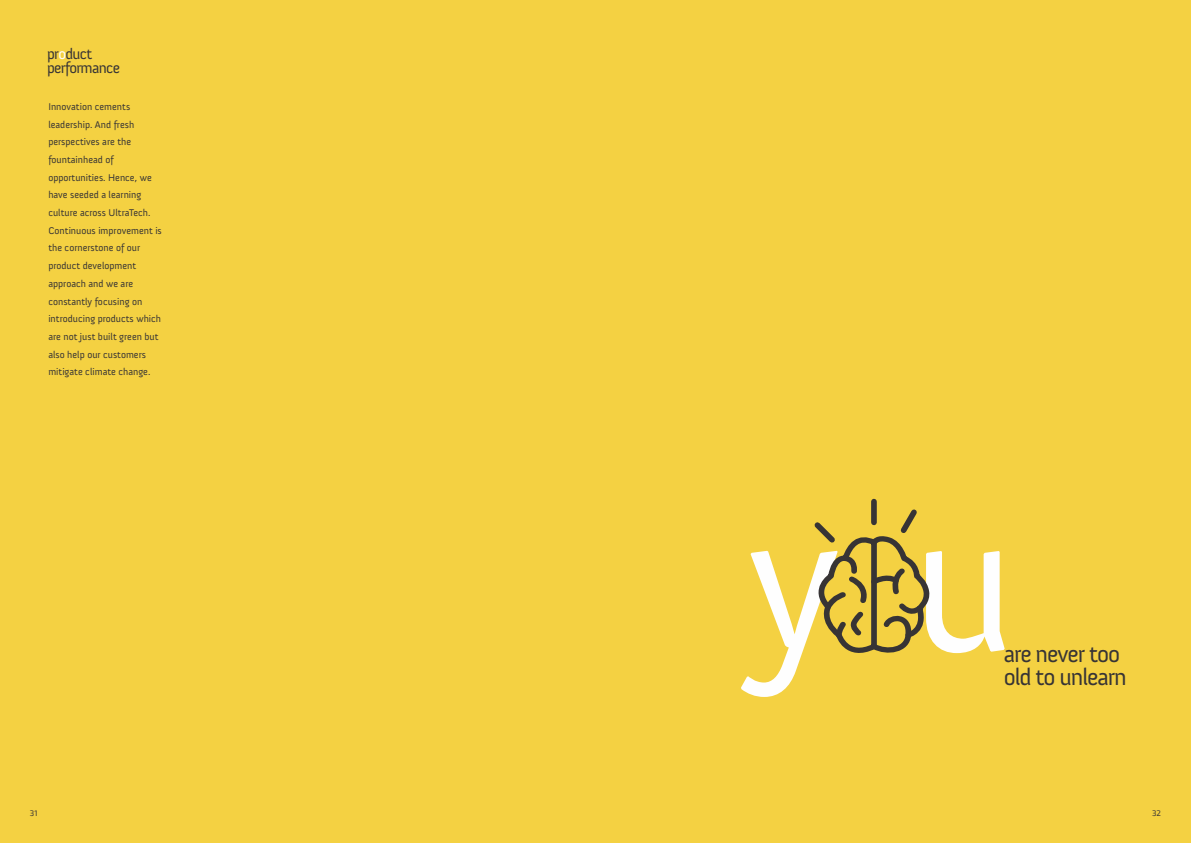
<style>
.page{position:relative;width:1191px;height:843px;background:#fff}
.page>*{position:absolute;margin:0;border:0;box-sizing:border-box;transform-origin:0 0}
.t1{font:200px "Anivers";color:#fefefe}
.t2{font:24px "Anivers";letter-spacing:-.045em;color:#373435}
.t3{font:15.4px/13.5px "Anivers";letter-spacing:-.045em;color:#373435}
.t4{font:10px/17.7px "Anivers";color:#373435}
.t5{font:8px "Exo 2.0";color:#373435}
.s1{color:#fefefe}
</style>
<div class="page">
<div style="left:0;top:0;width:595px;height:842px;background:#f4d142"></div>
<div style="left:595px;top:0;width:596px;height:842px;background:#f4d142"></div>
<div style="left:871px;top:501px;width:6px;height:21px;background:#373435"></div>
<svg style="left:814px;top:504px;width:115px;height:149px"></svg>
<h3 class="t3" style="left:47px;top:48px;width:75px">pr<span class="s1">o</span>duct performance</h3>
<p class="t4" style="left:48px;top:98px;width:115px">Innovation cements leadership. And fresh perspectives are the fountainhead of opportunities. Hence, we have seeded a learning culture across UltraTech.<br>Continuous improvement is the cornerstone of our product development approach and we are constantly focusing on introducing products which are not just built green but also help our customers mitigate climate change.</p>
<p class="t5" style="left:30px;top:810px;width:9px">31</p>
<h1 class="t1" style="left:747px;top:499px;width:269px">y u</h1>
<h2 class="t2" style="left:1004px;top:643px;width:118px">are never too</h2>
<h2 class="t2" style="left:1004px;top:666px;width:125px">old to unlearn</h2>
<p class="t5" style="left:1152px;top:810px;width:10px">32</p>
</div>
